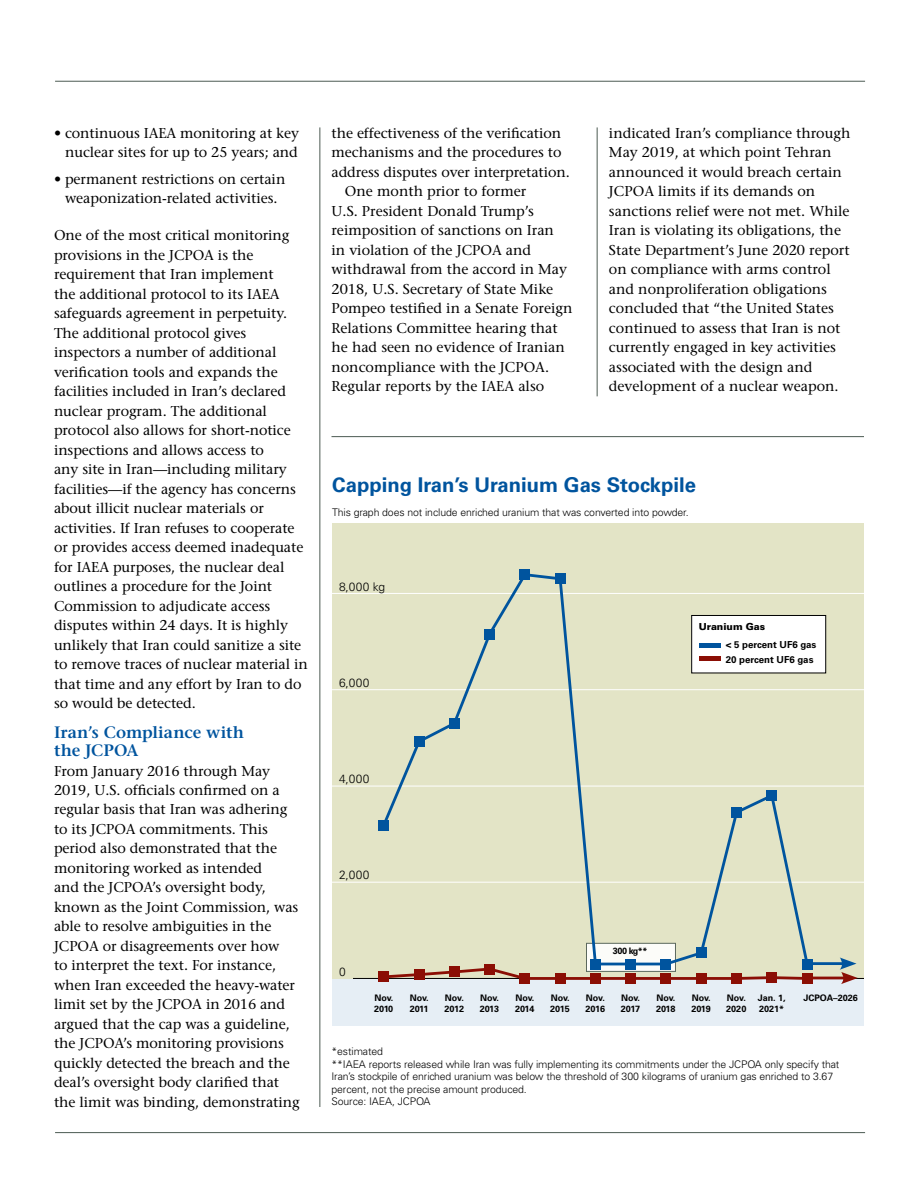
<style>
.page{position:relative;width:918px;height:1188px;background:#fff}
.page>*{position:absolute;margin:0;border:0;box-sizing:border-box;transform-origin:0 0}
.t1{font:700 20.25px "Univers LT Std";color:#00549e}
.t2{font:600 16.5px/18px "Stone Serif Std";color:#00549e}
.t3{font:500 14.25px/19.5px "Stone Serif Std";letter-spacing:-.005em;color:#000}
.t4{font:300 12px "Univers LT Std";letter-spacing:.02em;color:#000}
.t5{font:300 10.5px/12.6px "Univers LT Std";letter-spacing:-.01em;color:#000}
.t6{font:700 9.6px/14.1px "Univers LT Std";color:#000}
.t7{font:900 9.6px "Univers LT Std";color:#000}
.t8{font:700 9px/10.8px "Univers LT Std";color:#000}
</style>
<div class="page">
<hr style="left:55px;top:1132px;width:810px;height:1px;background:#4c5b52">
<hr style="left:55px;top:81px;width:810px;height:1px;background:#4c5b52">
<div style="left:332px;top:525px;width:532px;height:501px;background:#e6eef5"></div>
<div style="left:332px;top:523px;width:532px;height:455px;background:#e3e4c6"></div>
<div style="left:586px;top:943px;width:90px;height:29px;background:#fff;border:1px solid #4c5b52"></div>
<hr style="left:320px;top:127px;width:1px;height:980px;background:#4c5b52">
<hr style="left:597px;top:127px;width:1px;height:269px;background:#4c5b52">
<hr style="left:332px;top:882px;width:532px;height:1px;background:#fff">
<hr style="left:332px;top:593px;width:532px;height:1px;background:#fff">
<hr style="left:332px;top:689px;width:532px;height:1px;background:#fff">
<hr style="left:332px;top:786px;width:532px;height:1px;background:#fff">
<hr style="left:353px;top:978px;width:511px;height:1px;background:#000">
<hr style="left:595px;top:977px;width:36px;height:3px;background:#8b0e04">
<hr style="left:631px;top:977px;width:35px;height:3px;background:#8b0e04">
<hr style="left:666px;top:977px;width:35px;height:3px;background:#8b0e04">
<hr style="left:701px;top:977px;width:36px;height:3px;background:#8b0e04">
<svg style="left:742px;top:975px;width:60px;height:6px"></svg>
<svg style="left:380px;top:571px;width:218px;height:411px"></svg>
<hr style="left:595px;top:963px;width:36px;height:2px;background:#00549e">
<hr style="left:631px;top:963px;width:35px;height:2px;background:#00549e">
<svg style="left:662px;top:792px;width:148px;height:176px"></svg>
<div style="left:379px;top:972px;width:10px;height:10px;background:#8b0e04"></div>
<div style="left:414px;top:970px;width:10px;height:10px;background:#8b0e04"></div>
<div style="left:449px;top:967px;width:10px;height:10px;background:#8b0e04"></div>
<div style="left:485px;top:964px;width:10px;height:10px;background:#8b0e04"></div>
<div style="left:520px;top:973px;width:10px;height:11px;background:#8b0e04"></div>
<div style="left:555px;top:973px;width:10px;height:11px;background:#8b0e04"></div>
<div style="left:590px;top:973px;width:11px;height:11px;background:#8b0e04"></div>
<div style="left:626px;top:973px;width:10px;height:11px;background:#8b0e04"></div>
<div style="left:661px;top:973px;width:10px;height:11px;background:#8b0e04"></div>
<div style="left:696px;top:973px;width:10px;height:11px;background:#8b0e04"></div>
<div style="left:731px;top:973px;width:11px;height:11px;background:#8b0e04"></div>
<div style="left:767px;top:973px;width:10px;height:10px;background:#8b0e04"></div>
<div style="left:802px;top:973px;width:10px;height:11px;background:#8b0e04"></div>
<div style="left:379px;top:820px;width:10px;height:10px;background:#00549e"></div>
<div style="left:414px;top:737px;width:10px;height:10px;background:#00549e"></div>
<div style="left:449px;top:718px;width:10px;height:10px;background:#00549e"></div>
<div style="left:485px;top:629px;width:10px;height:10px;background:#00549e"></div>
<div style="left:520px;top:570px;width:10px;height:10px;background:#00549e"></div>
<div style="left:555px;top:574px;width:10px;height:10px;background:#00549e"></div>
<div style="left:590px;top:959px;width:11px;height:10px;background:#00549e"></div>
<div style="left:626px;top:959px;width:10px;height:10px;background:#00549e"></div>
<div style="left:661px;top:959px;width:10px;height:10px;background:#00549e"></div>
<div style="left:696px;top:948px;width:10px;height:10px;background:#00549e"></div>
<div style="left:731px;top:807px;width:11px;height:10px;background:#00549e"></div>
<div style="left:767px;top:791px;width:10px;height:10px;background:#00549e"></div>
<div style="left:802px;top:959px;width:10px;height:10px;background:#00549e"></div>
<hr style="left:804px;top:962px;width:41px;height:3px;background:#00549e">
<hr style="left:803px;top:977px;width:43px;height:2px;background:#8b0e04">
<svg style="left:840px;top:957px;width:18px;height:27px"></svg>
<div style="left:692px;top:615px;width:134px;height:58px;background:#fff"></div>
<div style="left:691px;top:615px;width:135px;height:58px;border:1px solid #000"></div>
<hr style="left:699px;top:643px;width:21px;height:4px;background:#00549e">
<div style="left:699px;top:656px;width:21px;height:5px;background:#8b0e04"></div>
<hr style="left:331px;top:436px;width:533px;height:1px;background:#4c5b52">
<p class="t3" style="left:54px;top:123px;width:246px;text-align:right">• continuous IAEA monitoring at key nuclear sites for up to 25 years; and</p>
<p class="t3" style="left:54px;top:169px;width:233px;text-align:center">• permanent restrictions on certain weaponization-related activities.</p>
<p class="t3" style="left:54px;top:226px;width:255px">One of the most critical monitoring provisions in the JCPOA is the requirement that Iran implement<br>the additional protocol to its IAEA safeguards agreement in perpetuity.<br>The additional protocol gives inspectors a number of additional verification tools and expands the facilities included in Iran’s declared nuclear program. The additional protocol also allows for short-notice inspections and allows access to<br>any site in Iran—including military facilities—if the agency has concerns about illicit nuclear materials or activities. If Iran refuses to cooperate or provides access deemed inadequate for IAEA purposes, the nuclear deal outlines a procedure for the Joint Commission to adjudicate access disputes within 24 days. It is highly unlikely that Iran could sanitize a site to remove traces of nuclear material in that time and any effort by Iran to do so would be detected.</p>
<p class="t2" style="left:54px;top:723px;width:192px">Iran’s Compliance with the JCPOA</p>
<p class="t3" style="left:54px;top:761px;width:247px">From January 2016 through May 2019, U.S. officials confirmed on a regular basis that Iran was adhering to its JCPOA commitments. This period also demonstrated that the monitoring worked as intended<br>and the JCPOA’s oversight body, known as the Joint Commission, was able to resolve ambiguities in the JCPOA or disagreements over how<br>to interpret the text. For instance, when Iran exceeded the heavy-water limit set by the JCPOA in 2016 and argued that the cap was a guideline, the JCPOA’s monitoring provisions quickly detected the breach and the deal’s oversight body clarified that the limit was binding, demonstrating</p>
<p class="t3" style="left:332px;top:123px;width:231px">the effectiveness of the verification</p>
<p class="t3" style="left:332px;top:143px;width:231px">mechanisms and the procedures to</p>
<p class="t3" style="left:332px;top:162px;width:240px">address disputes over interpretation.</p>
<p class="t3" style="left:345px;top:182px;width:183px">One month prior to former</p>
<p class="t3" style="left:332px;top:201px;width:204px">U.S. President Donald Trump’s</p>
<p class="t3" style="left:332px;top:221px;width:224px">reimposition of sanctions on Iran</p>
<p class="t3" style="left:332px;top:240px;width:201px">in violation of the JCPOA and</p>
<p class="t3" style="left:332px;top:260px;width:237px">withdrawal from the accord in May</p>
<p class="t3" style="left:332px;top:279px;width:223px">2018, U.S. Secretary of State Mike</p>
<p class="t3" style="left:332px;top:299px;width:243px">Pompeo testified in a Senate Foreign</p>
<p class="t3" style="left:332px;top:318px;width:228px">Relations Committee hearing that</p>
<p class="t3" style="left:332px;top:338px;width:235px">he had seen no evidence of Iranian</p>
<p class="t3" style="left:332px;top:357px;width:219px">noncompliance with the JCPOA.</p>
<p class="t3" style="left:332px;top:377px;width:214px">Regular reports by the IAEA also</p>
<p class="t3" style="left:609px;top:123px;width:243px">indicated Iran’s compliance through May 2019, at which point Tehran announced it would breach certain JCPOA limits if its demands on sanctions relief were not met. While Iran is violating its obligations, the State Department’s June 2020 report on compliance with arms control and nonproliferation obligations concluded that “the United States continued to assess that Iran is not currently engaged in key activities associated with the design and development of a nuclear weapon.</p>
<h1 class="t1" style="left:332px;top:473px;width:365px">Capping Iran’s Uranium Gas Stockpile</h1>
<p class="t5" style="left:332px;top:506px;width:358px">This graph does not include enriched uranium that was converted into powder.</p>
<p class="t4" style="left:339px;top:579px;width:48px">8,000 kg</p>
<p class="t4" style="left:339px;top:675px;width:32px">6,000</p>
<p class="t4" style="left:339px;top:771px;width:32px">4,000</p>
<p class="t4" style="left:339px;top:867px;width:32px">2,000</p>
<p class="t4" style="left:339px;top:965px;width:8px">0</p>
<p class="t7" style="left:699px;top:621px;width:68px">Uranium Gas</p>
<p class="t6" style="left:726px;top:638px;width:92px">&lt; 5 percent UF6 gas<br>20 percent UF6 gas</p>
<p class="t8" style="left:613px;top:945px;width:36px">300 kg**</p>
<p class="t8" style="left:803px;top:992px;width:56px">JCPOA–2026</p>
<p class="t8" style="left:374px;top:992px;width:21px">Nov.<br>2010</p>
<p class="t8" style="left:410px;top:992px;width:20px">Nov.<br>2011</p>
<p class="t8" style="left:445px;top:992px;width:21px">Nov.<br>2012</p>
<p class="t8" style="left:480px;top:992px;width:21px">Nov.<br>2013</p>
<p class="t8" style="left:515px;top:992px;width:21px">Nov.<br>2014</p>
<p class="t8" style="left:550px;top:992px;width:21px">Nov.<br>2015</p>
<p class="t8" style="left:586px;top:992px;width:21px">Nov.<br>2016</p>
<p class="t8" style="left:621px;top:992px;width:21px">Nov.<br>2017</p>
<p class="t8" style="left:656px;top:992px;width:21px">Nov.<br>2018</p>
<p class="t8" style="left:691px;top:992px;width:21px">Nov.<br>2019</p>
<p class="t8" style="left:726px;top:992px;width:22px">Nov.<br>2020</p>
<p class="t8" style="left:758px;top:992px;width:29px">Jan. 1,<br>2021*</p>
<p class="t5" style="left:331px;top:1045px;width:509px">*estimated<br>**IAEA reports released while Iran was fully implementing its commitments under the JCPOA only specify that Iran’s stockpile of enriched uranium was below the threshold of 300 kilograms of uranium gas enriched to 3.67 percent, not the precise amount produced.<br>Source: IAEA, JCPOA</p>
</div>
